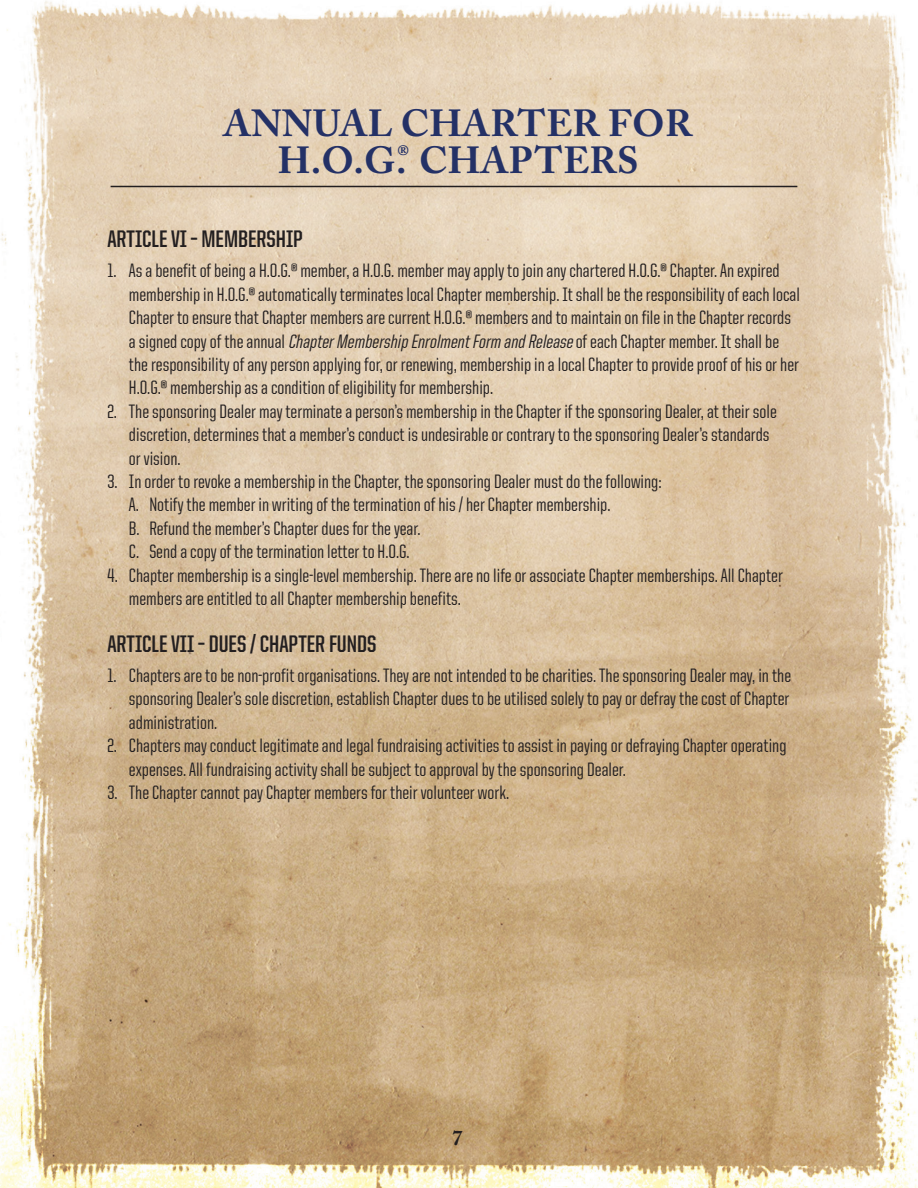
<style>
.page{position:relative;width:918px;height:1188px;background:#fff}
.page>*{position:absolute;margin:0;border:0;box-sizing:border-box;transform-origin:0 0}
.t1{font:700 37.5px/37.5px "Adobe Caslon Pro";letter-spacing:.015em;color:#243166;text-align:center}
.t2{font:700 24px "United Sans Cond";color:#231f20}
.t3{font:700 21px "Adobe Caslon Pro";color:#231f20}
.t4{font:500 19.5px/23.4px "United Sans Cond";color:#231f20}
.s1{font-style:italic}
</style>
<div class="page">
<img style="left:0;top:1px;width:918px;height:1187px">
<hr style="left:111px;top:186px;width:686px;height:1px;background:#231f20">
<h1 class="t1" style="left:224px;top:104px;width:471px">ANNUAL CHARTER FOR<br>H.O.G.<sup>®</sup> CHAPTERS</h1>
<p class="t2" style="left:107px;top:227px;width:197px">ARTICLE VI – MEMBERSHIP</p>
<p class="t4" style="left:129px;top:259px;width:673px;text-indent:-22px">1. As a benefit of being a H.O.G.® member, a H.O.G. member may apply to join any chartered H.O.G.® Chapter. An expired membership in H.O.G.® automatically terminates local Chapter membership. It shall be the responsibility of each local Chapter to ensure that Chapter members are current H.O.G.® members and to maintain on file in the Chapter records a signed copy of the annual <span class="s1">ChapterMembership EnrolmentForm and Release</span>of each Chapter member. It shall be the responsibility of any person applying for, or renewing, membership in a local Chapter to provide proof of his or her H.O.G.® membership as a condition of eligibility for membership.</p>
<p class="t4" style="left:129px;top:399px;width:649px;text-indent:-22px">2. The sponsoring Dealer may terminate a person’s membership in the Chapter if the sponsoring Dealer, at their sole discretion, determines that a member’s conduct is undesirable or contrary to the sponsoring Dealer’s standards or vision.</p>
<p class="t4" style="left:129px;top:470px;width:534px;text-indent:-22px">3. In order to revoke a membership in the Chapter, the sponsoring Dealer must do the following:<br>A. Notify the member in writing of the termination of his / her Chapter membership.<br>B. Refund the member’s Chapter dues for the year.<br>C. Send a copy of the termination letter to H.O.G.</p>
<p class="t4" style="left:129px;top:563px;width:656px;text-indent:-22px">4. Chapter membership is a single-level membership. There are no life or associate Chapter memberships. All Chapter members are entitled to all Chapter membership benefits.</p>
<p class="t2" style="left:107px;top:631px;width:271px">ARTICLE VII – DUES / CHAPTER FUNDS</p>
<p class="t4" style="left:129px;top:664px;width:664px;text-align:justify;text-indent:-22px">1. Chapters are to be non-profit organisations. They are not intended to be charities. The sponsoring Dealer may, in the sponsoring Dealer’s sole discretion, establish Chapter dues to be utilised solely to pay or defray the cost of Chapter administration.</p>
<p class="t4" style="left:129px;top:734px;width:659px;text-indent:-22px">2. Chapters may conduct legitimate and legal fundraising activities to assist in paying or defraying Chapter operating expenses. All fundraising activity shall be subject to approval by the sponsoring Dealer.</p>
<p class="t4" style="left:107px;top:781px;width:403px">3. The Chapter cannot pay Chapter members for their volunteer work.</p>
<p class="t3" style="left:452px;top:1126px;width:12px">7</p>
</div>
